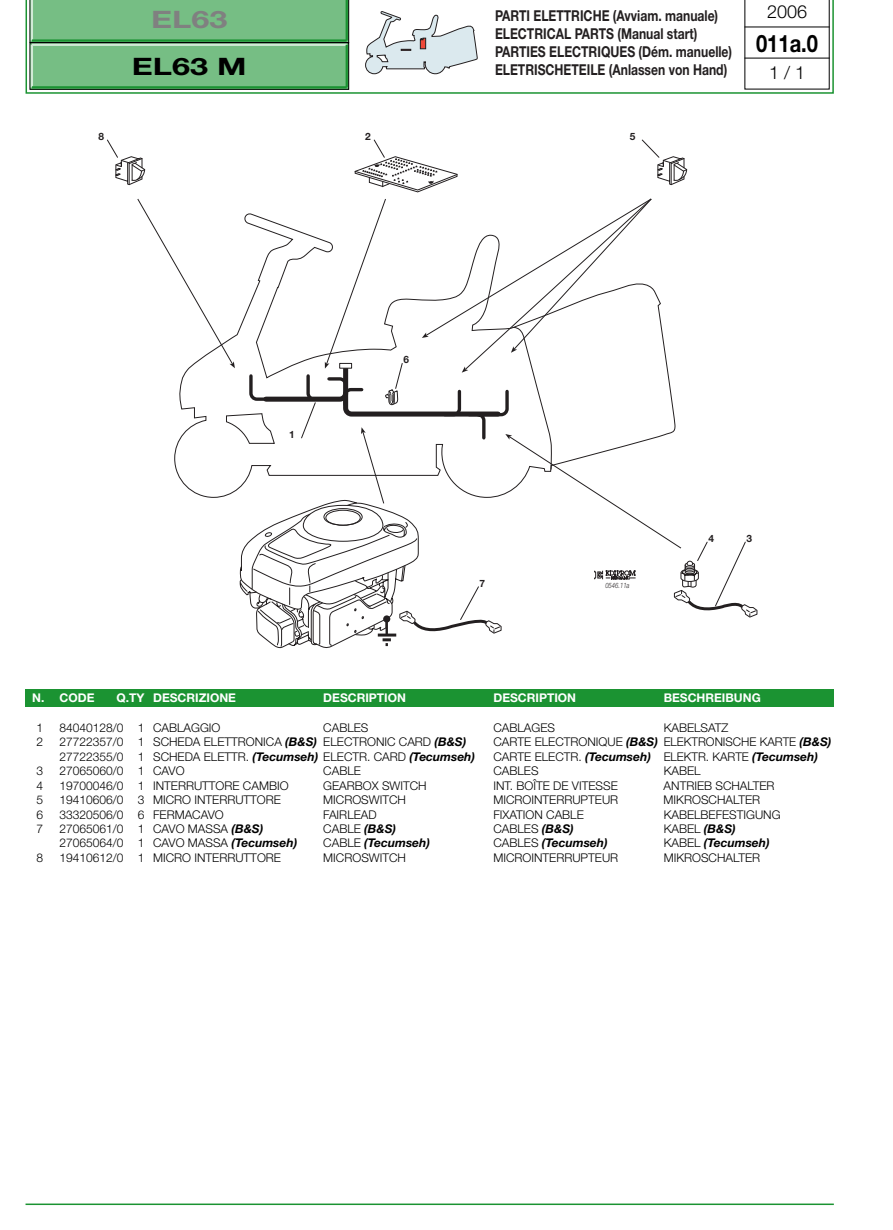
<style>
.page{position:relative;width:893px;height:1230px;background:#fff}
.page>*{position:absolute;margin:0;border:0;box-sizing:border-box;transform-origin:0 0}
.t1{font:700 24px "Helvetica Neue";color:#000;scale:.84 1}
.t2{font:700 24px "Helvetica Neue";color:#000;scale:1.35 1}
.t3{font:700 24px "Helvetica Neue";color:#808080;scale:1.35 1}
.t4{font:300 18px "Helvetica Neue";color:#000}
.t5{font:700 15px/18px "Helvetica Neue";color:#231f20;scale:.81 1}
.t6{font:300 12px "Helvetica Neue";color:#000}
.t7{font:700 12px "Helvetica Neue";color:#fff}
.t8{font:italic 700 12px "Helvetica Neue";color:#000}
.t9{font:700 10.05px "Helvetica Neue";color:#231f20}
.t10{font:italic 300 7.35px "Helvetica Neue";color:#231f20;scale:.8 1}
.s1{font-weight:700;font-style:italic}
.s2{font-weight:300;font-style:normal}
</style>
<div class="page">
<svg style="left:26px;top:0;width:807px;height:94px"></svg>
<div style="left:30px;top:0;width:319px;height:43px;background:#76be84"></div>
<hr style="left:32px;top:0;width:315px;height:1px;background:#d1ead6">
<hr style="left:31px;top:0;width:2px;height:41px;background:#d1ead6">
<hr style="left:345px;top:0;width:3px;height:41px;background:#1b9332">
<hr style="left:32px;top:39px;width:315px;height:3px;background:#1b9332">
<div style="left:30px;top:43px;width:319px;height:46px;background:#76be84"></div>
<hr style="left:32px;top:44px;width:315px;height:2px;background:#d1ead6">
<hr style="left:31px;top:45px;width:2px;height:42px;background:#d1ead6">
<hr style="left:345px;top:45px;width:3px;height:42px;background:#1b9332">
<hr style="left:32px;top:86px;width:315px;height:2px;background:#1b9332">
<svg style="left:744px;top:0;width:85px;height:89px"></svg>
<hr style="left:744px;top:27px;width:85px;height:1px;background:#000">
<hr style="left:744px;top:58px;width:85px;height:1px;background:#000">
<svg style="left:365px;top:11px;width:112px;height:63px"></svg>
<hr style="left:26px;top:1203px;width:807px;height:1px;background:#1b9332">
<div style="left:26px;top:689px;width:807px;height:17px;background:#1b9332"></div>
<svg style="left:107px;top:139px;width:650px;height:509px"></svg>
<p class="t9" style="left:98px;top:132px;width:7px">8</p>
<h1 class="t3" style="left:151px;top:11px;width:58px">EL63</h1>
<h1 class="t2" style="left:132px;top:58px;width:86px">EL63 M</h1>
<p class="t5" style="left:495px;top:8px;width:294px">PARTI ELETTRICHE (Avviam. manuale)<br>ELECTRICAL PARTS (Manual start)<br>PARTIES ELECTRIQUES (Dém. manuelle)<br>ELETRISCHETEILE (Anlassen von Hand)</p>
<p class="t9" style="left:365px;top:132px;width:7px">2</p>
<p class="t9" style="left:629px;top:132px;width:7px">5</p>
<h2 class="t4" style="left:767px;top:5px;width:42px">2006</h2>
<h1 class="t1" style="left:756px;top:34px;width:75px">011a.0</h1>
<h2 class="t4" style="left:769px;top:66px;width:38px">1 / 1</h2>
<p class="t9" style="left:289px;top:430px;width:7px">1</p>
<p class="t9" style="left:403px;top:356px;width:7px">6</p>
<p class="t9" style="left:479px;top:579px;width:7px">7</p>
<p class="t10" style="left:605px;top:582px;width:32px">0546.11a</p>
<p class="t9" style="left:708px;top:534px;width:7px">4</p>
<p class="t9" style="left:746px;top:534px;width:7px">3</p>
<p class="t7" style="left:32px;top:693px;width:64px">N. CODE</p>
<p class="t7" style="left:117px;top:693px;width:121px">Q.TY DESCRIZIONE</p>
<p class="t7" style="left:323px;top:693px;width:84px">DESCRIPTION</p>
<p class="t7" style="left:493px;top:693px;width:84px">DESCRIPTION</p>
<p class="t7" style="left:663px;top:693px;width:99px">BESCHREIBUNG</p>
<p class="t6" style="left:36px;top:723px;width:8px">1</p>
<p class="t6" style="left:60px;top:723px;width:162px">84040128/0 1 CABLAGGIO</p>
<p class="t6" style="left:323px;top:723px;width:47px">CABLES</p>
<p class="t6" style="left:493px;top:723px;width:63px">CABLAGES</p>
<p class="t6" style="left:663px;top:723px;width:66px">KABELSATZ</p>
<p class="t6" style="left:36px;top:737px;width:8px">2</p>
<p class="t6" style="left:60px;top:737px;width:408px">27722357/0 1 SCHEDA ELETTRONICA <span class="s1">(B&amp;S)</span> ELECTRONIC CARD <span class="s1">(B&amp;S)</span></p>
<p class="t6" style="left:493px;top:737px;width:339px">CARTE ELECTRONIQUE <span class="s1">(B&amp;S)</span> ELEKTRONISCHE KARTE <span class="s1">(B&amp;S)</span></p>
<p class="t6" style="left:60px;top:752px;width:417px">27722355/0 1 SCHEDA ELETTR. <span class="s1">(Tecumseh)</span> ELECTR. CARD <span class="s1">(Tecumseh)</span></p>
<p class="t6" style="left:493px;top:752px;width:326px">CARTE ELECTR. <span class="s1">(Tecumseh)</span> ELEKTR. KARTE <span class="s1">(Tecumseh)</span></p>
<p class="t6" style="left:36px;top:766px;width:8px">3</p>
<p class="t6" style="left:60px;top:766px;width:126px">27065060/0 1 CAVO</p>
<p class="t6" style="left:323px;top:766px;width:39px">CABLE</p>
<p class="t6" style="left:493px;top:766px;width:47px">CABLES</p>
<p class="t6" style="left:663px;top:766px;width:38px">KABEL</p>
<p class="t6" style="left:36px;top:781px;width:8px">4</p>
<p class="t6" style="left:60px;top:781px;width:230px">19700046/0 1 INTERRUTTORE CAMBIO</p>
<p class="t6" style="left:323px;top:781px;width:105px">GEARBOX SWITCH</p>
<p class="t6" style="left:493px;top:781px;width:126px">INT. BOÎTE DE VITESSE</p>
<p class="t6" style="left:663px;top:781px;width:112px">ANTRIEB SCHALTER</p>
<p class="t6" style="left:36px;top:795px;width:8px">5</p>
<p class="t6" style="left:60px;top:795px;width:223px">19410606/0 3 MICRO INTERRUTTORE</p>
<p class="t6" style="left:323px;top:795px;width:84px">MICROSWITCH</p>
<p class="t6" style="left:493px;top:795px;width:126px">MICROINTERRUPTEUR</p>
<p class="t6" style="left:663px;top:795px;width:98px">MIKROSCHALTER</p>
<p class="t6" style="left:36px;top:809px;width:8px">6</p>
<p class="t6" style="left:60px;top:809px;width:166px">33320506/0 6 FERMACAVO</p>
<p class="t6" style="left:323px;top:809px;width:55px">FAIRLEAD</p>
<p class="t6" style="left:493px;top:809px;width:92px">FIXATION CABLE</p>
<p class="t6" style="left:663px;top:809px;width:118px">KABELBEFESTIGUNG</p>
<p class="t6" style="left:36px;top:824px;width:8px">7</p>
<p class="t6" style="left:60px;top:824px;width:205px">27065061/0 1 CAVO MASSA <span class="s1">(B&amp;S)</span></p>
<p class="t6" style="left:323px;top:824px;width:74px">CABLE <span class="s1">(B&amp;S)</span></p>
<p class="t6" style="left:493px;top:824px;width:82px">CABLES <span class="s1">(B&amp;S)</span></p>
<p class="t6" style="left:663px;top:824px;width:73px">KABEL <span class="s1">(B&amp;S)</span></p>
<p class="t6" style="left:60px;top:838px;width:239px">27065064/0 1 CAVO MASSA <span class="s1">(Tecumseh)</span></p>
<p class="t8" style="left:323px;top:838px;width:108px"><span class="s2">CABLE</span> (Tecumseh)</p>
<p class="t8" style="left:493px;top:838px;width:116px"><span class="s2">CABLES</span> (Tecumseh)</p>
<p class="t8" style="left:663px;top:838px;width:107px"><span class="s2">KABEL</span> (Tecumseh)</p>
<p class="t6" style="left:36px;top:853px;width:8px">8</p>
<p class="t6" style="left:60px;top:853px;width:223px">19410612/0 1 MICRO INTERRUTTORE</p>
<p class="t6" style="left:323px;top:853px;width:84px">MICROSWITCH</p>
<p class="t6" style="left:493px;top:853px;width:126px">MICROINTERRUPTEUR</p>
<p class="t6" style="left:663px;top:853px;width:98px">MIKROSCHALTER</p>
</div>
